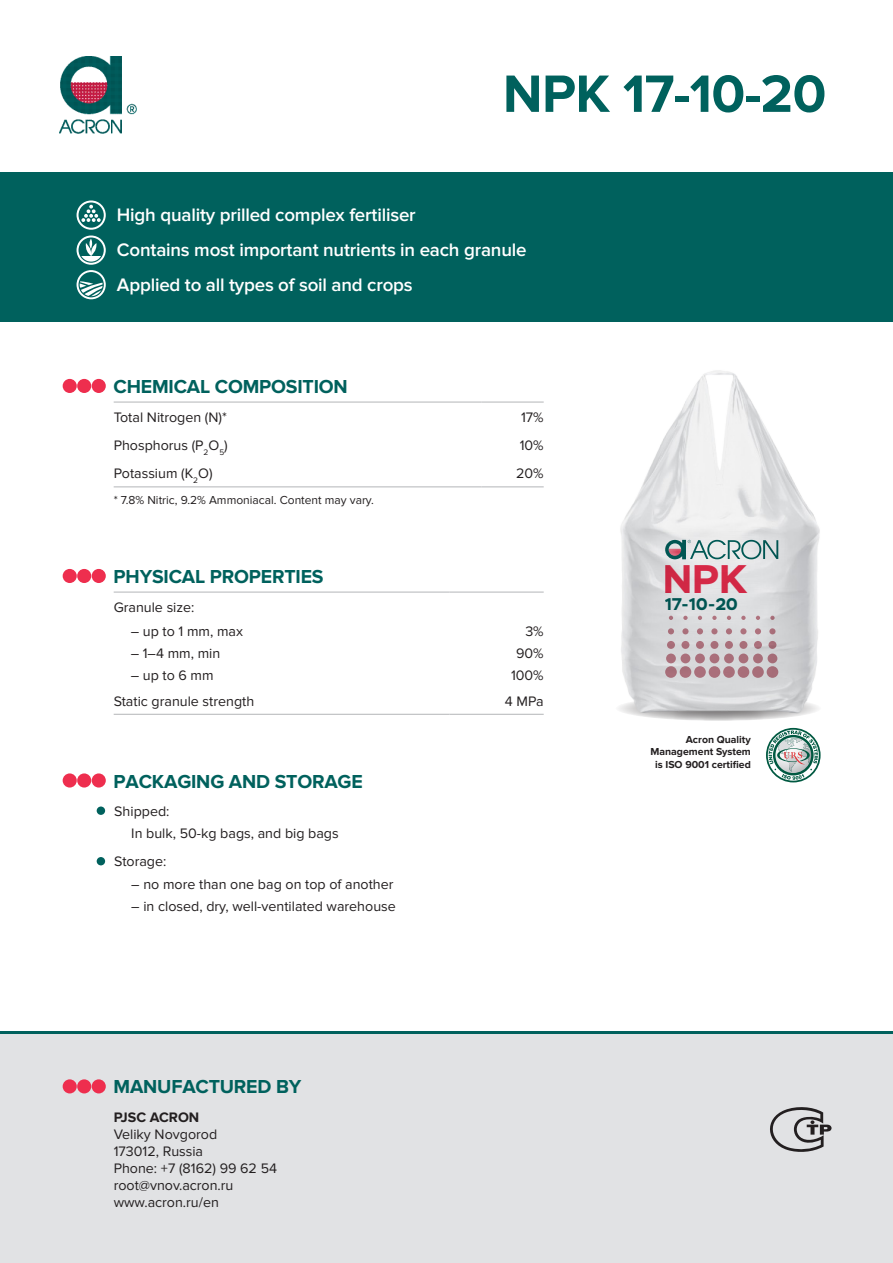
<style>
.page{position:relative;width:893px;height:1263px;background:#fff}
.page>*{position:absolute;margin:0;border:0;box-sizing:border-box;transform-origin:0 0}
.основной_текст{font:700 54.45px "Proxima Nova";letter-spacing:-.01em;color:#00615d}
.t1{font:700 39.9px "Stem";color:#ee2e4e}
.заг{font:700 19.5px "Proxima Nova";letter-spacing:-.01em;color:#00615d}
.основной_текст-2{font:700 19.5px "Proxima Nova";letter-spacing:-.01em;color:#00615d}
.основной_текст-3{font:600 18.75px "Proxima Nova";letter-spacing:-.01em;color:#fff}
.t2{font:700 16.95px "Stem";color:#00615d}
.таблица{font:14.25px/17.1px "Proxima Nova";color:#231f20}
.правая_колонка{font:14.25px "Proxima Nova";color:#231f20}
.таблица-2{font:700 14.25px "Proxima Nova";color:#231f20}
.таблица-3{font:12px "Proxima Nova";color:#231f20}
.t3{font:700 10.5px/12.6px "Proxima Nova";color:#231f20;text-align:right}
</style>
<div class="page">
<svg style="left:766px;top:728px;width:54px;height:54px"></svg>
<svg style="left:768px;top:730px;width:51px;height:51px"></svg>
<img style="left:59px;top:56px;width:77px;height:77px">
<div style="left:0;top:172px;width:893px;height:150px;background:#00615d"></div>
<img style="left:618px;top:370px;width:202px;height:359px">
<div style="left:0;top:1034px;width:893px;height:229px;background:#e1e2e4"></div>
<hr style="left:0;top:1031px;width:893px;height:3px;background:#00615d">
<svg style="left:770px;top:1107px;width:61px;height:45px"></svg>
<div style="left:92px;top:1079px;width:14px;height:14px;background:#ee2e4e;border-radius:50%"></div>
<div style="left:77px;top:1079px;width:14px;height:14px;background:#ee2e4e;border-radius:50%"></div>
<div style="left:63px;top:1079px;width:14px;height:14px;background:#ee2e4e;border-radius:50%"></div>
<svg style="left:665px;top:540px;width:113px;height:19px"></svg>
<svg style="left:665px;top:666px;width:12px;height:12px"></svg>
<div style="left:680px;top:666px;width:11px;height:12px;background:#a96f7a;border-radius:50%"></div>
<svg style="left:694px;top:666px;width:12px;height:12px"></svg>
<div style="left:709px;top:666px;width:11px;height:12px;background:#aa6f7b;border-radius:50%"></div>
<svg style="left:723px;top:666px;width:12px;height:12px"></svg>
<div style="left:738px;top:666px;width:11px;height:12px;background:#a86e79;border-radius:50%"></div>
<svg style="left:752px;top:666px;width:12px;height:12px"></svg>
<div style="left:767px;top:666px;width:11px;height:12px;background:#a66d78;border-radius:50%"></div>
<svg style="left:666px;top:653px;width:10px;height:10px"></svg>
<div style="left:681px;top:653px;width:9px;height:10px;background:#aa6f7b;border-radius:50%"></div>
<svg style="left:695px;top:653px;width:10px;height:10px"></svg>
<div style="left:710px;top:653px;width:9px;height:10px;background:#aa6f7b;border-radius:50%"></div>
<svg style="left:724px;top:653px;width:10px;height:10px"></svg>
<div style="left:739px;top:653px;width:9px;height:10px;background:#a86e79;border-radius:50%"></div>
<svg style="left:753px;top:653px;width:10px;height:10px"></svg>
<div style="left:768px;top:653px;width:9px;height:10px;background:#a56c77;border-radius:50%"></div>
<div style="left:667px;top:641px;width:8px;height:8px;background:#a76e79;border-radius:50%"></div>
<div style="left:681px;top:641px;width:8px;height:8px;background:#a86f7a;border-radius:50%"></div>
<div style="left:696px;top:641px;width:8px;height:8px;background:#ab707b;border-radius:50%"></div>
<div style="left:710px;top:641px;width:8px;height:8px;background:#a76e79;border-radius:50%"></div>
<div style="left:725px;top:641px;width:8px;height:8px;background:#a86e79;border-radius:50%"></div>
<div style="left:739px;top:641px;width:8px;height:8px;background:#a86e79;border-radius:50%"></div>
<svg style="left:754px;top:641px;width:8px;height:8px"></svg>
<div style="left:768px;top:641px;width:8px;height:8px;background:#a46c77;border-radius:50%"></div>
<svg style="left:668px;top:628px;width:6px;height:6px"></svg>
<svg style="left:682px;top:628px;width:6px;height:6px"></svg>
<svg style="left:697px;top:628px;width:6px;height:6px"></svg>
<svg style="left:711px;top:628px;width:6px;height:6px"></svg>
<svg style="left:726px;top:628px;width:6px;height:6px"></svg>
<svg style="left:740px;top:628px;width:6px;height:6px"></svg>
<svg style="left:755px;top:628px;width:6px;height:6px"></svg>
<svg style="left:769px;top:628px;width:6px;height:6px"></svg>
<svg style="left:669px;top:616px;width:4px;height:4px"></svg>
<svg style="left:683px;top:616px;width:5px;height:4px"></svg>
<svg style="left:698px;top:616px;width:4px;height:4px"></svg>
<svg style="left:712px;top:616px;width:5px;height:4px"></svg>
<svg style="left:727px;top:616px;width:4px;height:4px"></svg>
<svg style="left:741px;top:616px;width:5px;height:4px"></svg>
<svg style="left:756px;top:616px;width:4px;height:4px"></svg>
<svg style="left:770px;top:616px;width:5px;height:4px"></svg>
<div style="left:92px;top:379px;width:14px;height:14px;background:#ee2e4e;border-radius:50%"></div>
<div style="left:77px;top:379px;width:14px;height:14px;background:#ee2e4e;border-radius:50%"></div>
<div style="left:63px;top:379px;width:14px;height:14px;background:#ee2e4e;border-radius:50%"></div>
<hr style="left:114px;top:401px;width:368px;height:2px;background:#bcbdc0">
<hr style="left:482px;top:401px;width:62px;height:2px;background:#bcbdc0">
<hr style="left:114px;top:486px;width:368px;height:1px;background:#bcbdc0">
<hr style="left:482px;top:486px;width:62px;height:1px;background:#bcbdc0">
<div style="left:92px;top:569px;width:14px;height:14px;background:#ee2e4e;border-radius:50%"></div>
<div style="left:77px;top:569px;width:14px;height:14px;background:#ee2e4e;border-radius:50%"></div>
<div style="left:63px;top:569px;width:14px;height:14px;background:#ee2e4e;border-radius:50%"></div>
<hr style="left:114px;top:591px;width:335px;height:2px;background:#bcbdc0">
<hr style="left:449px;top:591px;width:95px;height:2px;background:#bcbdc0">
<hr style="left:114px;top:714px;width:335px;height:1px;background:#bcbdc0">
<hr style="left:449px;top:714px;width:95px;height:1px;background:#bcbdc0">
<div style="left:92px;top:773px;width:14px;height:14px;background:#ee2e4e;border-radius:50%"></div>
<div style="left:77px;top:773px;width:14px;height:14px;background:#ee2e4e;border-radius:50%"></div>
<div style="left:63px;top:773px;width:14px;height:14px;background:#ee2e4e;border-radius:50%"></div>
<div style="left:97px;top:806px;width:8px;height:9px;background:#00615d;border-radius:50%"></div>
<div style="left:97px;top:857px;width:8px;height:8px;background:#00615d;border-radius:50%"></div>
<svg style="left:81px;top:205px;width:20px;height:17px"></svg>
<div style="left:77px;top:200px;width:29px;height:30px;border:2px solid #fff;border-radius:50%"></div>
<svg style="left:80px;top:257px;width:23px;height:5px"></svg>
<div style="left:77px;top:235px;width:29px;height:30px;border:2px solid #fff;border-radius:50%"></div>
<svg style="left:85px;top:239px;width:12px;height:17px"></svg>
<div style="left:77px;top:270px;width:29px;height:29px;border:2px solid #fff;border-radius:50%"></div>
<svg style="left:80px;top:281px;width:23px;height:15px"></svg>
<p class="основной_текст" style="left:503px;top:62px;width:325px">NPK 17-10-20</p>
<p class="основной_текст-3" style="left:117px;top:204px;width:300px">High quality prilled complex fertiliser</p>
<p class="основной_текст-3" style="left:117px;top:239px;width:411px">Contains most important nutrients in each granule</p>
<p class="основной_текст-3" style="left:117px;top:274px;width:297px">Applied to all types of soil and crops</p>
<p class="основной_текст-2" style="left:114px;top:375px;width:236px">CHEMICAL COMPOSITION</p>
<p class="таблица" style="left:114px;top:409px;width:115px">Total Nitrogen (N)*</p>
<p class="правая_колонка" style="left:521px;top:409px;width:24px">17%</p>
<p class="таблица" style="left:114px;top:437px;width:116px">Phosphorus (P<sub>2</sub>O<sub>5</sub>)</p>
<p class="правая_колонка" style="left:520px;top:437px;width:25px">10%</p>
<p class="таблица" style="left:114px;top:465px;width:100px">Potassium (K<sub>2</sub>O)</p>
<p class="правая_колонка" style="left:516px;top:465px;width:29px">20%</p>
<p class="таблица-3" style="left:114px;top:493px;width:262px">* 7.8% Nitric, 9.2% Ammoniacal. Content may vary.</p>
<p class="заг" style="left:114px;top:565px;width:211px">PHYSICAL PROPERTIES</p>
<p class="таблица" style="left:114px;top:599px;width:82px">Granule size:</p>
<p class="таблица" style="left:131px;top:623px;width:114px">– up to 1 mm, max</p>
<p class="правая_колонка" style="left:525px;top:623px;width:20px">3%</p>
<p class="таблица" style="left:131px;top:645px;width:91px">– 1–4 mm, min</p>
<p class="правая_колонка" style="left:516px;top:645px;width:29px">90%</p>
<p class="таблица" style="left:131px;top:666px;width:84px">– up to 6 mm</p>
<p class="правая_колонка" style="left:511px;top:667px;width:34px">100%</p>
<p class="таблица" style="left:114px;top:693px;width:142px">Static granule strength</p>
<p class="правая_колонка" style="left:505px;top:693px;width:40px">4 MPa</p>
<p class="заг" style="left:114px;top:770px;width:251px">PACKAGING AND STORAGE</p>
<p class="правая_колонка" style="left:114px;top:803px;width:57px">Shipped:</p>
<p class="таблица" style="left:131px;top:825px;width:209px">In bulk, 50-kg bags, and big bags</p>
<p class="таблица" style="left:114px;top:853px;width:54px">Storage:</p>
<p class="таблица" style="left:131px;top:875px;width:264px">– no more than one bag on top of another</p>
<p class="таблица" style="left:131px;top:898px;width:266px">– in closed, dry, well-ventilated warehouse</p>
<p class="основной_текст-2" style="left:114px;top:1076px;width:189px">MANUFACTURED BY</p>
<p class="таблица-2" style="left:114px;top:1109px;width:87px">PJSC ACRON</p>
<p class="таблица" style="left:114px;top:1126px;width:105px">Veliky Novgorod<br>173012, Russia</p>
<p class="таблица" style="left:114px;top:1160px;width:165px">Phone: +7 (8162) 99 62 54</p>
<p class="таблица" style="left:114px;top:1177px;width:121px">root@vnov.acron.ru</p>
<p class="таблица" style="left:114px;top:1194px;width:107px">www.acron.ru/en</p>
<h2 class="t1" style="left:663px;top:553px;width:86px">NPK</h2>
<p class="t2" style="left:665px;top:593px;width:74px">17-10-20</p>
<p class="t3" style="left:650px;top:733px;width:102px">Acron Quality<br>Management System is ISO 9001 certified</p>
</div>
